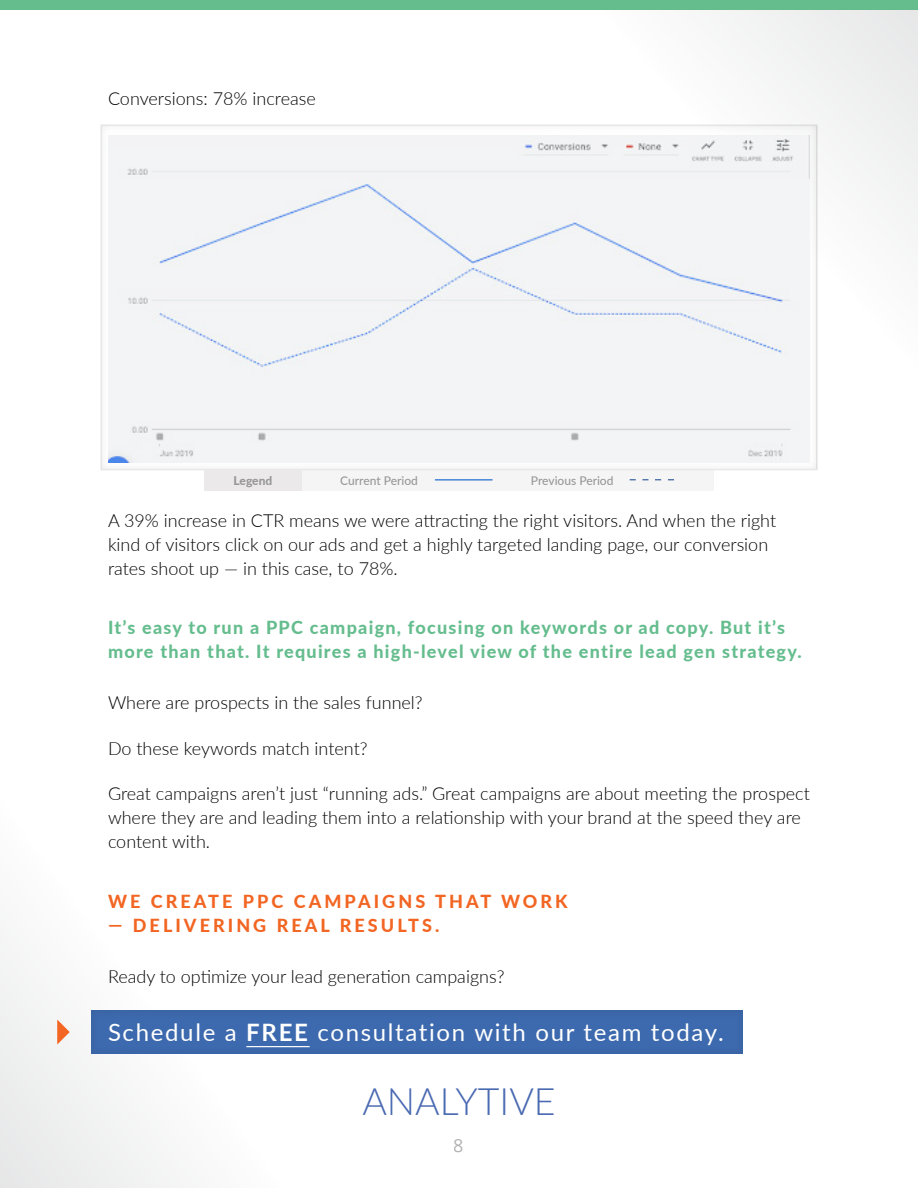
<style>
.page{position:relative;width:918px;height:1188px;background:#fff}
.page>*{position:absolute;margin:0;border:0;box-sizing:border-box;transform-origin:0 0}
.t1{font:300 37.5px "Lato";color:#4969b1}
.t2{font:24px "Lato";letter-spacing:.07em;color:#fff}
.t3{font:300 18px/24px "Lato";color:#000}
.t4{font:800 18px/24px "Lato";letter-spacing:.07em;color:#65bd8e}
.t5{font:800 18px "Lato";letter-spacing:.17em;color:#f26522}
.t6{font:18px "Open Sans";color:#636466}
.t7{font:500 12px "Lato";color:#989899}
.t8{font:800 12px "Lato";color:#989899}
.s1{font-weight:700}
</style>
<div class="page">
<div style="left:0;top:0;width:918px;height:732px;background:linear-gradient(to right,#fff,#fafafa)"></div>
<div style="left:0;top:584px;width:918px;height:604px;background:#fff"></div>
<div style="left:0;top:0;width:918px;height:9px;background:#65bd8e"></div>
<div style="left:78px;top:999px;width:676px;height:63px;background:#000;opacity:.1"></div>
<svg style="left:57px;top:1020px;width:13px;height:25px"></svg>
<hr style="left:246px;top:1046px;width:64px;height:1px;background:#fff">
<div style="left:88px;top:114px;width:743px;height:357px;background:#f3f4f6"></div>
<div style="left:258px;top:470px;width:455px;height:20px;background:#f6f5f5"></div>
<div style="left:421px;top:467px;width:84px;height:14px;background:#000;opacity:.1"></div>
<div style="left:205px;top:470px;width:97px;height:20px;background:#ebe9e9"></div>
<div style="left:615px;top:467px;width:47px;height:14px;background:#000;opacity:.1"></div>
<div style="left:641px;top:467px;width:46px;height:14px;background:#000;opacity:.1"></div>
<p class="t3" style="left:108px;top:86px;width:209px">Conversions: 78% increase</p>
<p class="t8" style="left:234px;top:471px;width:40px">Legend</p>
<p class="t7" style="left:340px;top:472px;width:79px">Current Period</p>
<p class="t7" style="left:531px;top:472px;width:84px">Previous Period</p>
<p class="t3" style="left:108px;top:508px;width:670px">A 39% increase in CTR means we were attracting the right visitors. And when the right kind of visitors click on our ads and get a highly targeted landing page, our conversion rates shoot up — in this case, to 78%.</p>
<p class="t4" style="left:108px;top:615px;width:695px">It’s easy to run a PPC campaign, focusing on keywords or ad copy. But it’s more than that. It requires a high-level view of the entire lead gen strategy.</p>
<p class="t3" style="left:108px;top:690px;width:316px">Where are prospects in the sales funnel?</p>
<p class="t3" style="left:108px;top:736px;width:261px">Do these keywords match intent?</p>
<p class="t3" style="left:108px;top:781px;width:703px">Great campaigns aren’t just “running ads.” Great campaigns are about meeting the prospect where they are and leading them into a relationship with your brand at the speed they are content with.</p>
<p class="t5" style="left:108px;top:888px;width:461px">WE CREATE PPC CAMPAIGNS THAT WORK</p>
<p class="t5" style="left:108px;top:912px;width:333px">— DELIVERING REAL RESULTS.</p>
<p class="t3" style="left:108px;top:963px;width:398px">Ready to optimize your lead generation campaigns?</p>
<h2 class="t2" style="left:108px;top:1015px;width:617px">Schedule a <span class="s1">FREE</span> consultation with our team today.</h2>
<h1 class="t1" style="left:362px;top:1076px;width:195px">ANALYTIVE</h1>
<p class="t6" style="left:454px;top:1133px;width:12px">8</p>
</div>
